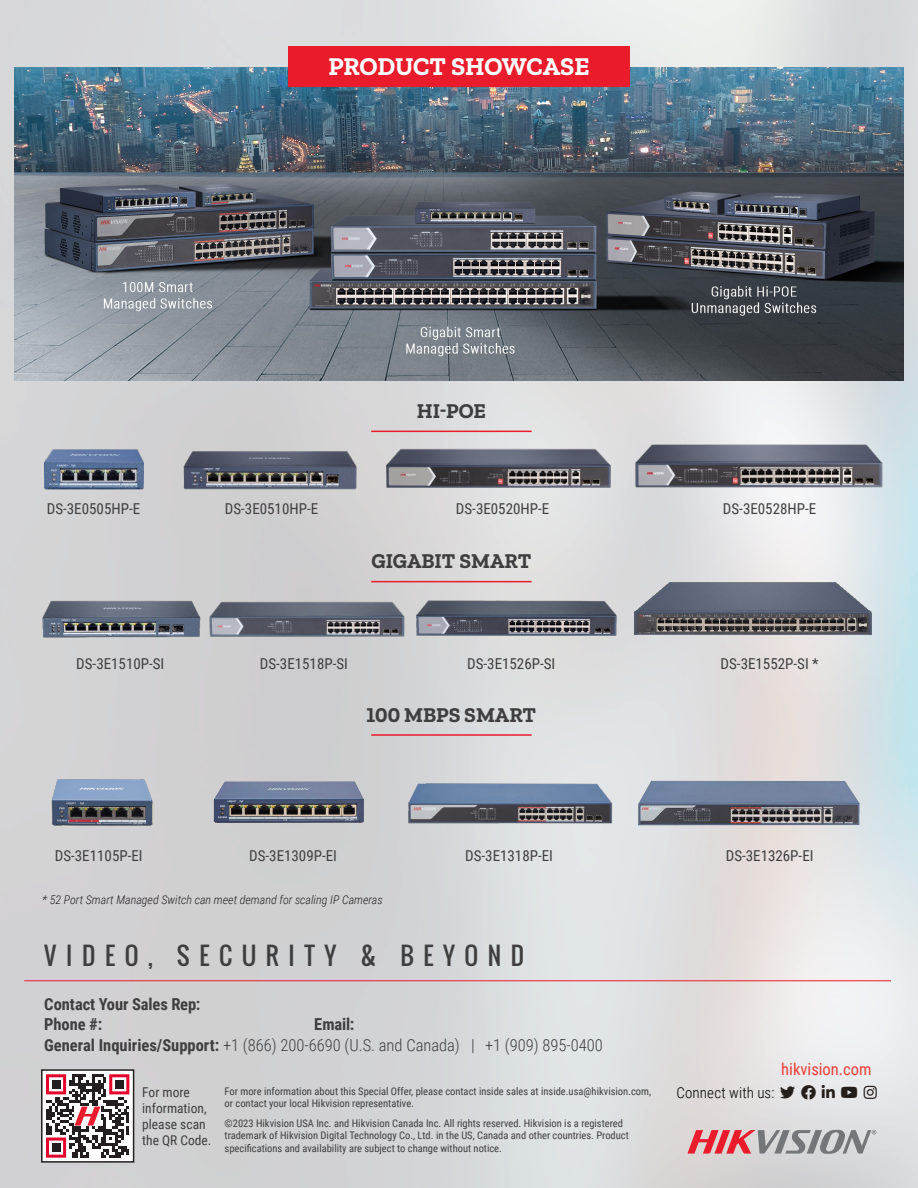
<style>
.page{position:relative;width:918px;height:1188px;background:#fff}
.page>*{position:absolute;margin:0;border:0;box-sizing:border-box;transform-origin:0 0}
.t1{font:700 25.5px "Zilla Slab";letter-spacing:-.005em;color:#fff}
.t2{font:24px "Oswald";letter-spacing:.4em;color:#3e3e3f}
.t3{font:700 21px "Zilla Slab";color:#3e3e3f}
.t4{font:300 16.5px "Roboto Condensed";color:#3e3e3f}
.Hik_Bullets_2{font:700 16.5px "Roboto Condensed";letter-spacing:-.005em;color:#3e3e3f}
.t5{font:16.5px "Roboto Condensed";color:#eb3e38}
.t6{font:15px "Roboto Condensed";color:#3e3e3f}
.t7{font:300 15px "Roboto Condensed";letter-spacing:.005em;color:#000}
.t8{font:13.5px/16.2px "Roboto Condensed";color:#3e3e3f}
.t9{font:italic 300 12px "Roboto Condensed";color:#231f20}
.t10{font:10.5px/12.6px "Roboto Condensed";color:#3e3e3f}
.s1{font-weight:700}
</style>
<div class="page">
<img style="left:0;top:0;width:918px;height:1188px">
<img style="left:14px;top:68px;width:890px;height:313px">
<div style="left:42px;top:1070px;width:92px;height:92px;background:#fff"></div>
<svg style="left:46px;top:1074px;width:83px;height:84px"></svg>
<div style="left:52px;top:1080px;width:8px;height:9px;background:#231f20"></div>
<div style="left:115px;top:1080px;width:9px;height:9px;background:#231f20"></div>
<div style="left:52px;top:1143px;width:8px;height:9px;background:#231f20"></div>
<img style="left:75px;top:1106px;width:26px;height:20px">
<div style="left:41px;top:1069px;width:93px;height:94px;border:2px solid #231f20"></div>
<svg style="left:687px;top:1130px;width:189px;height:24px;background:#be989b"></svg>
<hr style="left:24px;top:980px;width:867px;height:1px;background:#ea1c2b">
<div style="left:288px;top:46px;width:342px;height:41px;background:#ea1c2b"></div>
<img style="left:385px;top:447px;width:227px;height:43px">
<img style="left:633px;top:442px;width:252px;height:48px">
<img style="left:182px;top:449px;width:177px;height:42px">
<img style="left:44px;top:449px;width:99px;height:41px">
<hr style="left:371px;top:431px;width:161px;height:1px;background:#ea1c2b">
<hr style="left:371px;top:581px;width:161px;height:1px;background:#ea1c2b">
<hr style="left:371px;top:734px;width:161px;height:2px;background:#ea1c2b">
<img style="left:40px;top:599px;width:161px;height:39px">
<img style="left:413px;top:599px;width:205px;height:41px">
<img style="left:207px;top:599px;width:201px;height:41px">
<img style="left:628px;top:575px;width:252px;height:71px">
<img style="left:32px;top:762px;width:143px;height:75px">
<img style="left:619px;top:724px;width:259px;height:107px">
<img style="left:389px;top:757px;width:242px;height:87px">
<img style="left:197px;top:755px;width:185px;height:90px">
<svg style="left:780px;top:1087px;width:15px;height:12px"></svg>
<svg style="left:801px;top:1085px;width:15px;height:15px"></svg>
<svg style="left:822px;top:1085px;width:13px;height:13px"></svg>
<svg style="left:841px;top:1087px;width:16px;height:11px"></svg>
<svg style="left:864px;top:1086px;width:13px;height:13px"></svg>
<p class="t1" style="left:328px;top:52px;width:263px">PRODUCT SHOWCASE</p>
<p class="t6" style="left:47px;top:498px;width:95px">DS-3E0505HP-E</p>
<p class="t6" style="left:76px;top:653px;width:90px">DS-3E1510P-SI</p>
<p class="t6" style="left:225px;top:498px;width:95px">DS-3E0510HP-E</p>
<p class="t3" style="left:417px;top:399px;width:70px">HI-POE</p>
<p class="t6" style="left:456px;top:498px;width:95px">DS-3E0520HP-E</p>
<p class="t3" style="left:371px;top:549px;width:161px">GIGABIT SMART</p>
<p class="t6" style="left:260px;top:653px;width:90px">DS-3E1518P-SI</p>
<p class="t6" style="left:467px;top:653px;width:90px">DS-3E1526P-SI</p>
<p class="t3" style="left:367px;top:703px;width:171px">100 MBPS SMART</p>
<p class="t6" style="left:723px;top:498px;width:95px">DS-3E0528HP-E</p>
<p class="t6" style="left:721px;top:653px;width:100px">DS-3E1552P-SI *</p>
<p class="t6" style="left:55px;top:845px;width:89px">DS-3E1105P-EI</p>
<p class="t6" style="left:249px;top:845px;width:89px">DS-3E1309P-EI</p>
<p class="t9" style="left:42px;top:891px;width:342px">* 52 Port Smart Managed Switch can meet demand for scaling IP Cameras</p>
<p class="t6" style="left:465px;top:845px;width:89px">DS-3E1318P-EI</p>
<p class="t2" style="left:44px;top:938px;width:481px">VIDEO, SECURITY &amp; BEYOND</p>
<p class="Hik_Bullets_2" style="left:44px;top:993px;width:158px">Contact Your Sales Rep:</p>
<p class="Hik_Bullets_2" style="left:44px;top:1012px;width:59px">Phone #:</p>
<p class="Hik_Bullets_2" style="left:314px;top:1012px;width:42px">Email:</p>
<p class="t4" style="left:44px;top:1033px;width:560px"><span class="s1">General Inquiries/Support:</span> +1 (866) 200-6690 (U.S. and Canada) | +1 (909) 895-0400</p>
<p class="t8" style="left:142px;top:1083px;width:71px">For more information, please scan the QR Code.</p>
<p class="t10" style="left:225px;top:1084px;width:428px">For more information about this Special Offer, please contact inside sales at inside.usa@hikvision.com,</p>
<p class="t10" style="left:225px;top:1097px;width:191px">or contact your local Hikvision representative.</p>
<p class="t10" style="left:225px;top:1116px;width:406px">©2023 Hikvision USA Inc. and Hikvision Canada Inc. All rights reserved. Hikvision is a registered trademark of Hikvision Digital Technology Co., Ltd. in the US, Canada and other countries. Product specifications and availability are subject to change without notice.</p>
<p class="t6" style="left:726px;top:845px;width:89px">DS-3E1326P-EI</p>
<p class="t7" style="left:676px;top:1082px;width:99px">Connect with us:</p>
<p class="t5" style="left:781px;top:1058px;width:92px">hikvision.com</p>
</div>
